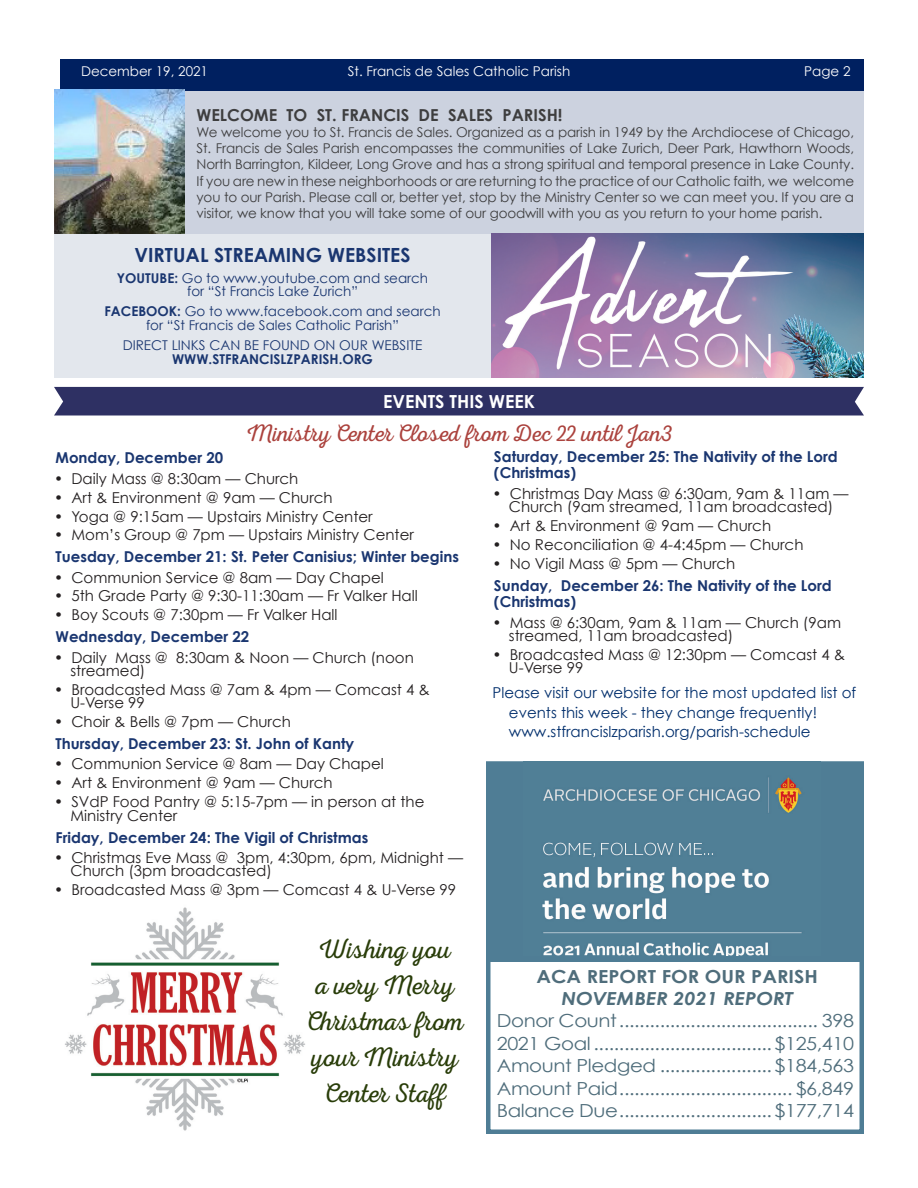
<style>
.page{position:relative;width:918px;height:1188px;background:#fff}
.page>*{position:absolute;margin:0;border:0;box-sizing:border-box;transform-origin:0 0}
.t1{font:27px/36px "Nexa Rust Script L 0";color:#293d09;text-align:center}
.t2{font:24px "Nexa Rust Script L 0";color:#ab423d}
.t3{font:700 19.5px "Century Gothic";color:#1a3670}
.t4{font:18px "Century Gothic";letter-spacing:-.02em;color:#4f6d7b;scale:1.1 1}
.t5{font:700 18px/21.6px "Century Gothic";color:#4f6d7b;text-align:center;scale:1.1 1}
.t6{font:700 18px "Century Gothic";color:#fff}
.t7{font:700 16.5px "Century Gothic";color:#3e3e3f}
.t8{font:15px/13.5px "Century Gothic";color:#231f20}
.t9{font:700 15px/16.5px "Century Gothic";color:#1a3670}
.t10{font:15px/19.5px "Century Gothic";color:#002e6c}
.t11{font:13.5px/16.2px "Century Gothic";letter-spacing:-.01em;color:#3e3e3f;text-align:justify}
.t12{font:13.5px/13.5px "Century Gothic";color:#1a3670;text-align:center}
.t13{font:13.5px "Century Gothic";color:#fff}
.s1{font-weight:700}
.s2{font-style:italic}
</style>
<div class="page">
<div style="left:61px;top:59px;width:803px;height:37px;background:#002060"></div>
<div style="left:54px;top:233px;width:438px;height:145px;background:#e3e7ed"></div>
<div style="left:486px;top:761px;width:378px;height:373px;border:4px solid #4f7d95"></div>
<div style="left:490px;top:762px;width:374px;height:200px;background:#4f7d95"></div>
<img style="left:524px;top:761px;width:296px;height:194px">
<div style="left:54px;top:91px;width:810px;height:143px;background:#ccd2df"></div>
<img style="left:54px;top:90px;width:131px;height:144px">
<div style="left:54px;top:387px;width:810px;height:29px;background:#2e3063"></div>
<img style="left:491px;top:233px;width:373px;height:145px">
<img style="left:65px;top:907px;width:240px;height:224px">
<p class="t13" style="left:81px;top:63px;width:129px">December 19, 2021</p>
<p class="t13" style="left:348px;top:63px;width:224px">St. Francis de Sales Catholic Parish</p>
<p class="t13" style="left:804px;top:63px;width:48px">Page 2</p>
<p class="t7" style="left:197px;top:104px;width:367px">WELCOME TO ST. FRANCIS DE SALES PARISH!</p>
<p class="t11" style="left:197px;top:124px;width:659px">We welcome you to St. Francis de Sales. Organized as a parish in 1949 by the Archdiocese of Chicago, St. Francis de Sales Parish encompasses the communities of Lake Zurich, Deer Park, Hawthorn Woods, North Barrington, Kildeer, Long Grove and has a strong spiritual and temporal presence in Lake County.<br>If you are new in these neighborhoods or are returning to the practice of our Catholic faith, we welcome you to our Parish. Please call or, better yet, stop by the Ministry Center so we can meet you. If you are a visitor, we know that you will take some of our goodwill with you as you return to your home parish.</p>
<p class="t3" style="left:134px;top:243px;width:278px">VIRTUAL STREAMING WEBSITES</p>
<p class="t12" style="left:117px;top:271px;width:313px"><span class="s1">YOUTUBE:</span> Go to www.youtube.com and search for “St Francis Lake Zurich”</p>
<p class="t12" style="left:104px;top:305px;width:338px"><span class="s1">FACEBOOK:</span> Go to www.facebook.com and search for “St Francis de Sales Catholic Parish”</p>
<p class="t12" style="left:123px;top:338px;width:301px">DIRECT LINKS CAN BE FOUND ON OUR WEBSITE<br><span class="s1">WWW.STFRANCISLZPARISH.ORG</span></p>
<p class="t6" style="left:383px;top:390px;width:153px">EVENTS THIS WEEK</p>
<p class="t2" style="left:247px;top:420px;width:427px">Ministry Center Closed from Dec 22 until Jan3</p>
<p class="t9" style="left:494px;top:448px;width:345px">Saturday, December 25: The Nativity of the Lord (Christmas)</p>
<p class="t8" style="left:492px;top:486px;width:358px;text-align:center">• Christmas Day Mass @ 6:30am, 9am &amp; 11am —<br>Church (9am streamed, 11am broadcasted)</p>
<p class="t8" style="left:492px;top:519px;width:280px">• Art &amp; Environment @ 9am — Church</p>
<p class="t8" style="left:492px;top:538px;width:313px">• No Reconciliation @ 4-4:45pm — Church</p>
<p class="t8" style="left:492px;top:557px;width:244px">• No Vigil Mass @ 5pm — Church</p>
<p class="t9" style="left:494px;top:577px;width:339px">Sunday, December 26: The Nativity of the Lord (Christmas)</p>
<p class="t8" style="left:509px;top:615px;width:334px;text-indent:-16px">• Mass @ 6:30am, 9am &amp; 11am — Church (9am streamed, 11am broadcasted)</p>
<p class="t8" style="left:509px;top:648px;width:338px;text-indent:-16px">• Broadcasted Mass @ 12:30pm — Comcast 4 &amp;<br>U-Verse 99</p>
<p class="t10" style="left:509px;top:683px;width:349px;text-indent:-16px">Please visit our website for the most updated list of events this week - they change frequently! www.stfrancislzparish.org/parish-schedule</p>
<p class="t9" style="left:56px;top:449px;width:169px">Monday, December 20</p>
<p class="t8" style="left:54px;top:471px;width:246px">• Daily Mass @ 8:30am — Church</p>
<p class="t8" style="left:54px;top:490px;width:280px">• Art &amp; Environment @ 9am — Church</p>
<p class="t8" style="left:54px;top:509px;width:320px">• Yoga @ 9:15am — Upstairs Ministry Center</p>
<p class="t8" style="left:54px;top:528px;width:361px">• Mom’s Group @ 7pm — Upstairs Ministry Center</p>
<p class="t9" style="left:56px;top:548px;width:405px">Tuesday, December 21: St. Peter Canisius; Winter begins</p>
<p class="t8" style="left:54px;top:570px;width:331px">• Communion Service @ 8am — Day Chapel</p>
<p class="t8" style="left:54px;top:589px;width:365px">• 5th Grade Party @ 9:30-11:30am — Fr Valker Hall</p>
<p class="t8" style="left:54px;top:608px;width:285px">• Boy Scouts @ 7:30pm — Fr Valker Hall</p>
<p class="t9" style="left:56px;top:628px;width:195px">Wednesday, December 22</p>
<p class="t8" style="left:70px;top:650px;width:345px;text-indent:-16px">• Daily Mass @ 8:30am &amp; Noon — Church (noon streamed)</p>
<p class="t8" style="left:70px;top:683px;width:361px;text-indent:-16px">• Broadcasted Mass @ 7am &amp; 4pm — Comcast 4 &amp;<br>U-Verse 99</p>
<p class="t8" style="left:54px;top:715px;width:238px">• Choir &amp; Bells @ 7pm — Church</p>
<p class="t9" style="left:56px;top:735px;width:300px">Thursday, December 23: St. John of Kanty</p>
<p class="t8" style="left:54px;top:757px;width:331px">• Communion Service @ 8am — Day Chapel</p>
<p class="t8" style="left:54px;top:776px;width:280px">• Art &amp; Environment @ 9am — Church</p>
<p class="t8" style="left:70px;top:795px;width:356px;text-indent:-16px">• SVdP Food Pantry @ 5:15-7pm — in person at the<br>Ministry Center</p>
<p class="t9" style="left:56px;top:829px;width:314px">Friday, December 24: The Vigil of Christmas</p>
<p class="t8" style="left:70px;top:851px;width:394px;text-indent:-16px">• Christmas Eve Mass @ 3pm, 4:30pm, 6pm, Midnight —<br>Church (3pm broadcasted)</p>
<p class="t8" style="left:54px;top:883px;width:404px">• Broadcasted Mass @ 3pm — Comcast 4 &amp; U-Verse 99</p>
<p class="t1" style="left:307px;top:935px;width:158px">Wishing you<br>a very Merry<br>Christmas from your Ministry<br>Center Staff</p>
<p class="t5" style="left:536px;top:966px;width:257px">ACA REPORT FOR OUR PARISH<br><span class="s2">NOVEMBER 2021 REPORT</span></p>
<p class="t4" style="left:497px;top:1010px;width:326px">Donor Count....................................... 398</p>
<p class="t4" style="left:497px;top:1032px;width:326px">2021 Goal ...................................$125,410</p>
<p class="t4" style="left:497px;top:1055px;width:326px">Amount Pledged ......................$184,563</p>
<p class="t4" style="left:497px;top:1077px;width:326px">Amount Paid.................................. $6,849</p>
<p class="t4" style="left:497px;top:1100px;width:326px">Balance Due..............................$177,714</p>
</div>
